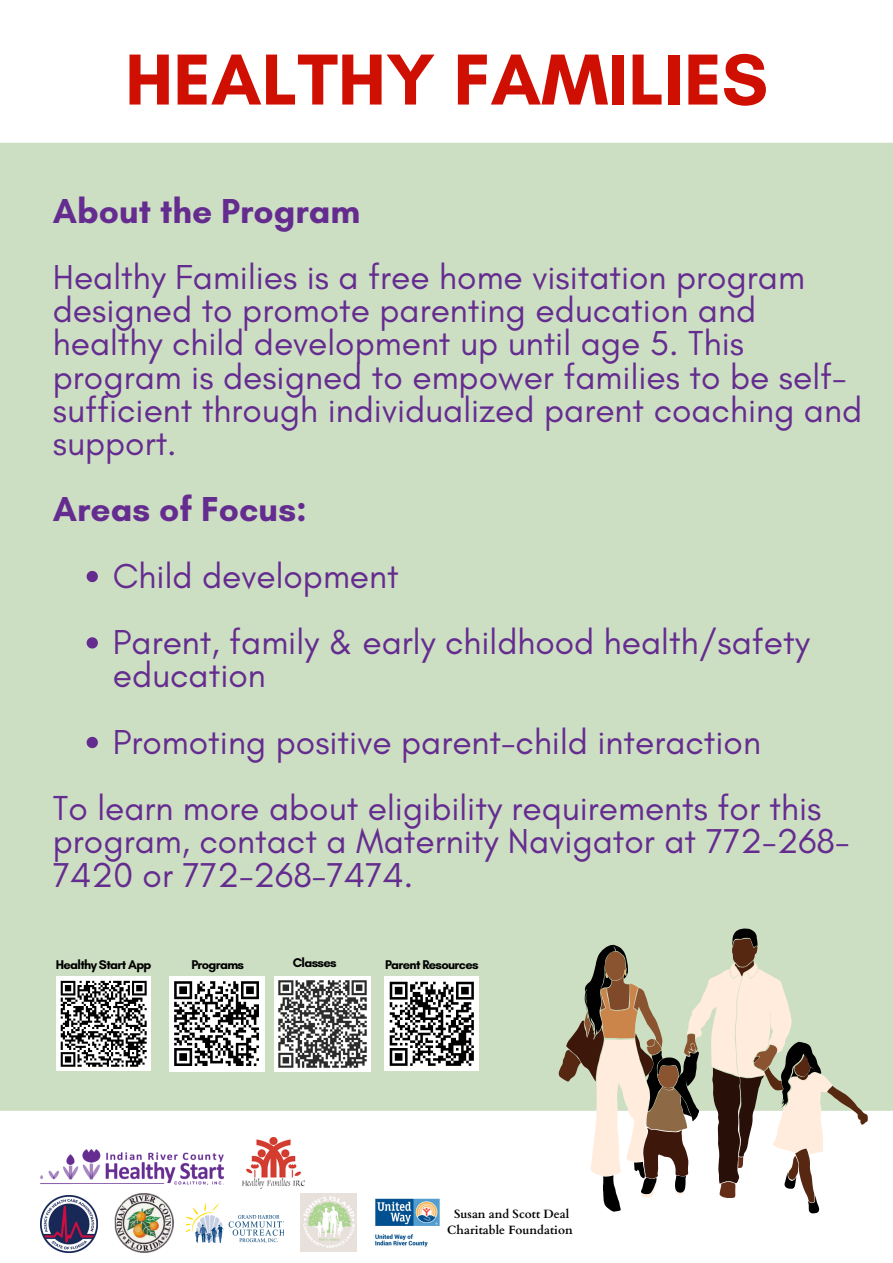
<style>
.page{position:relative;width:893px;height:1263px;background:#fff}
.page>*{position:absolute;margin:0;border:0;box-sizing:border-box;transform-origin:0 0}
.t1{font:700 73.5px "Glacial Indifference";color:#d00f03}
.t2{font:35.33px/33.2px "Glacial Indifference";color:#652c90}
.t3{font:700 35.33px "Glacial Indifference";color:#652c90}
.t4{font:700 12.9px "Glacial Indifference";letter-spacing:-.05em;color:#000}
.t5{font:700 12px "Cardo";color:#000}
</style>
<div class="page">
<div style="left:0;top:143px;width:893px;height:968px;background:#cddfc3"></div>
<svg style="left:87px;top:571px;width:11px;height:11px"></svg>
<svg style="left:87px;top:637px;width:11px;height:11px"></svg>
<svg style="left:87px;top:737px;width:11px;height:11px"></svg>
<svg style="left:559px;top:928px;width:308px;height:286px"></svg>
<img style="left:243px;top:1137px;width:61px;height:51px">
<img style="left:40px;top:1149px;width:183px;height:35px">
<img style="left:40px;top:1195px;width:57px;height:57px">
<img style="left:114px;top:1194px;width:59px;height:58px">
<img style="left:375px;top:1198px;width:65px;height:49px">
<div style="left:301px;top:1193px;width:56px;height:58px;background:#e8e0da"></div>
<img style="left:304px;top:1197px;width:50px;height:50px">
<img style="left:186px;top:1203px;width:98px;height:39px">
<img style="left:275px;top:976px;width:95px;height:95px">
<div style="left:169px;top:976px;width:95px;height:95px;background:#fff"></div>
<svg style="left:174px;top:981px;width:85px;height:85px"></svg>
<div style="left:384px;top:977px;width:95px;height:94px;background:#fff"></div>
<svg style="left:389px;top:981px;width:85px;height:85px"></svg>
<div style="left:57px;top:977px;width:94px;height:94px;background:#fff"></div>
<svg style="left:60px;top:980px;width:87px;height:87px"></svg>
<p class="t1" style="left:125px;top:35px;width:644px">HEALTHY FAMILIES</p>
<h1 class="t3" style="left:53px;top:189px;width:309px">About the Program</h1>
<h2 class="t2" style="left:53px;top:260px;width:810px">Healthy Families is a free home visitation program designed to promote parenting education and healthy child development up until age 5. This program is designed to empower families to be self&shy;sufficient through individualized parent coaching and support.</h2>
<h3 class="t3" style="left:53px;top:488px;width:256px">Areas of Focus:</h3>
<h2 class="t2" style="left:113px;top:559px;width:287px">Child development</h2>
<p class="t2" style="left:113px;top:625px;width:698px">Parent, family &amp; early childhood health/safety education</p>
<p class="t2" style="left:113px;top:725px;width:649px">Promoting positive parent-child interaction</p>
<p class="t2" style="left:53px;top:791px;width:798px">To learn more about eligibility requirements for this program, contact a Maternity Navigator at 772-268-<br>7420 or 772-268-7474.</p>
<p class="t4" style="left:56px;top:956px;width:97px">Healthy Start App</p>
<p class="t4" style="left:191px;top:956px;width:54px">Programs</p>
<p class="t4" style="left:293px;top:955px;width:45px">Classes</p>
<p class="t4" style="left:385px;top:956px;width:95px">Parent Resources</p>
<p class="t5" style="left:454px;top:1206px;width:116px">Susan and Scott Deal</p>
<p class="t5" style="left:447px;top:1222px;width:127px">Charitable Foundation</p>
</div>
